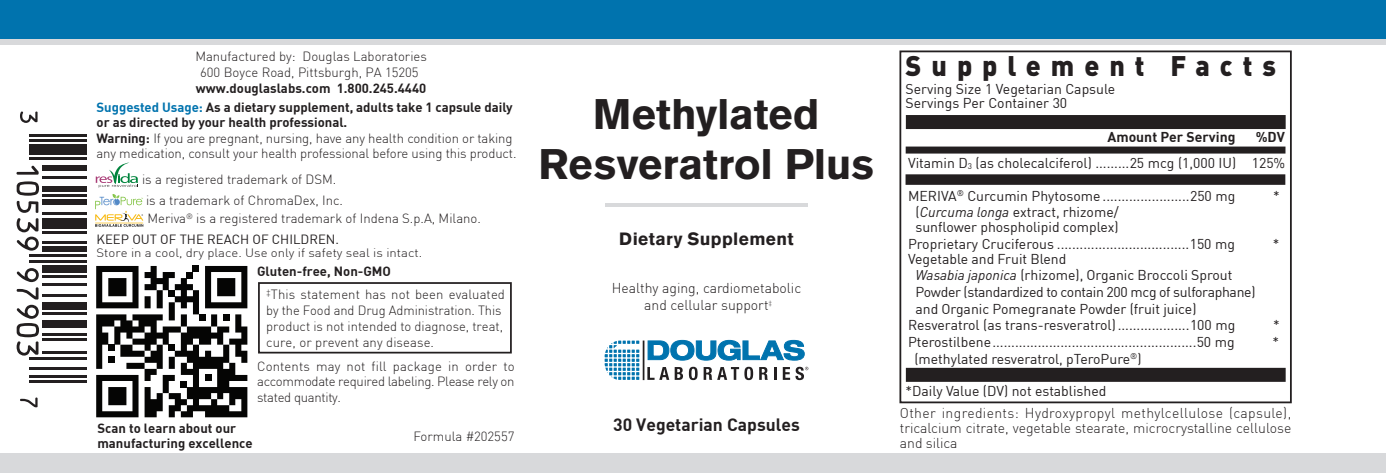
<style>
.page{position:relative;width:1386px;height:473px;background:#fff}
.page>*{position:absolute;margin:0;border:0;box-sizing:border-box;transform-origin:0 0}
.t1{font:900 42px/50.4px "Akzidenz Grotesk";letter-spacing:-.005em;color:#231f20;text-align:center}
.t2{font:900 28px "DIN";letter-spacing:.37em;color:#231f20;scale:.96 1}
.t3{font:700 17.5px "DIN";color:#231f20}
.t4{font:900 17.5px "Akzidenz Grotesk";letter-spacing:.02em;color:#231f20}
.t5{font:14px/14.7px "DIN";color:#231f20}
.t6{font:300 14px/14.7px "DIN";color:#231f20;text-align:justify}
.t7{font:14px "DIN";letter-spacing:-.02em;color:#231f20}
.t8{font:700 14px "DIN";color:#231f20}
.t9{font:300 13.3px/15.4px "DIN";letter-spacing:-.01em;color:#231f20}
.t10{font:300 13.3px/15.8px "DIN";color:#231f1f}
.t11{font:700 13.3px/15.8px "DIN";color:#231f20}
.t12{font:300 11.9px "DIN";color:#231f20;scale:1.1 1}
.t13{font:300 5.95px "DIN";color:#231f20}
.s1{font-weight:700;color:#0073ae}
.s2{font-weight:700}
.s3{font-weight:400}
.s4{font-weight:700;color:#231f20}
.s5{font-style:italic}
</style>
<div class="page">
<div style="left:899px;top:50px;width:393px;height:353px;background:#fff;border:2px solid #231f20"></div>
<div style="left:906px;top:367px;width:380px;height:14px;background:#231f20"></div>
<div style="left:906px;top:146px;width:379px;height:7px;background:#231f20"></div>
<div style="left:906px;top:174px;width:379px;height:11px;background:#231f20"></div>
<div style="left:906px;top:115px;width:380px;height:14px;background:#231f20"></div>
<svg style="left:95px;top:194px;width:48px;height:33px"></svg>
<svg style="left:96px;top:162px;width:42px;height:25px"></svg>
<hr style="left:643px;top:340px;width:1px;height:40px;background:#231f20">
<svg style="left:647px;top:339px;width:161px;height:41px"></svg>
<svg style="left:605px;top:340px;width:34px;height:39px"></svg>
<div style="left:0;top:453px;width:1386px;height:19px;background:#d8d9db"></div>
<div style="left:0;top:0;width:1386px;height:39px;background:#0073ae"></div>
<div style="left:0;top:39px;width:1386px;height:6px;background:#d8d9db"></div>
<svg style="left:96px;top:266px;width:151px;height:151px"></svg>
<hr style="left:605px;top:203px;width:203px;height:4px;background:#d8d9db">
<div style="left:258px;top:282px;width:254px;height:71px;border:2px solid #231f20"></div>
<svg style="left:20px;top:111px;width:18px;height:12px"></svg>
<hr style="left:30px;top:134px;width:57px;height:2px;background:#231f20">
<hr style="left:30px;top:139px;width:57px;height:3px;background:#231f20">
<div style="left:30px;top:144px;width:57px;height:11px;background:#231f20"></div>
<hr style="left:30px;top:157px;width:57px;height:3px;background:#231f20">
<svg style="left:17px;top:166px;width:22px;height:8px"></svg>
<div style="left:43px;top:166px;width:44px;height:5px;background:#231f20"></div>
<hr style="left:43px;top:176px;width:44px;height:2px;background:#231f20">
<div style="left:43px;top:186px;width:44px;height:6px;background:#231f20"></div>
<hr style="left:43px;top:194px;width:44px;height:3px;background:#231f20">
<div style="left:43px;top:199px;width:44px;height:6px;background:#231f20"></div>
<hr style="left:43px;top:212px;width:44px;height:3px;background:#231f20">
<div style="left:43px;top:218px;width:44px;height:10px;background:#231f20"></div>
<hr style="left:43px;top:231px;width:44px;height:2px;background:#231f20">
<svg style="left:17px;top:181px;width:22px;height:69px"></svg>
<hr style="left:43px;top:241px;width:44px;height:3px;background:#231f20">
<div style="left:43px;top:247px;width:44px;height:5px;background:#231f20"></div>
<hr style="left:30px;top:254px;width:57px;height:3px;background:#231f20">
<hr style="left:30px;top:260px;width:57px;height:2px;background:#231f20">
<div style="left:43px;top:265px;width:44px;height:8px;background:#231f20"></div>
<hr style="left:43px;top:275px;width:44px;height:3px;background:#231f20">
<hr style="left:43px;top:283px;width:44px;height:3px;background:#231f20">
<hr style="left:43px;top:294px;width:44px;height:2px;background:#231f20">
<div style="left:43px;top:302px;width:44px;height:7px;background:#231f20"></div>
<hr style="left:43px;top:312px;width:44px;height:3px;background:#231f20">
<div style="left:43px;top:320px;width:44px;height:8px;background:#231f20"></div>
<hr style="left:43px;top:333px;width:44px;height:3px;background:#231f20">
<svg style="left:17px;top:268px;width:22px;height:87px"></svg>
<hr style="left:43px;top:338px;width:44px;height:3px;background:#231f20">
<hr style="left:43px;top:351px;width:44px;height:3px;background:#231f20">
<hr style="left:30px;top:357px;width:57px;height:2px;background:#231f20">
<hr style="left:30px;top:367px;width:57px;height:2px;background:#231f20">
<hr style="left:30px;top:375px;width:57px;height:2px;background:#231f20">
<hr style="left:30px;top:380px;width:57px;height:3px;background:#231f20">
<svg style="left:20px;top:397px;width:18px;height:10px"></svg>
<p class="t9" style="left:195px;top:48px;width:233px;text-align:center">Manufactured by: Douglas Laboratories<br>600 Boyce Road, Pittsburgh, PA 15205</p>
<p class="t11" style="left:196px;top:79px;width:232px">www.douglaslabs.com 1.800.245.4440</p>
<p class="t9" style="left:97px;top:99px;width:422px"><span class="s1">Suggested Usage:</span> <span class="s2">As a dietary supplement, adults take 1 capsule daily or as directed by your health professional.<br>Warning:</span> If you are pregnant, nursing, have any health condition or taking any medication, consult your health professional before using this product.</p>
<p class="t9" style="left:142px;top:168px;width:202px;line-height:21.7px">is a registered trademark of DSM. is a trademark of ChromaDex, Inc.</p>
<p class="t9" style="left:97px;top:208px;width:386px;line-height:20.7px;text-indent:51px">Meriva<sup>®</sup> is a registered trademark of Indena S.p.A, Milano.<br><span class="s3">KEEP OUT OF THE REACH OF CHILDREN.</span></p>
<p class="t12" style="left:97px;top:246px;width:298px">Store in a cool, dry place. Use only if safety seal is intact.</p>
<p class="t10" style="left:266px;top:259px;width:240px;line-height:23.1px;text-indent:-9px"><span class="s4">Gluten-free, Non-GMO<br></span><sup>‡</sup>This statement has not been evaluated</p>
<p class="t10" style="left:266px;top:302px;width:239px">by the Food and Drug Administration. This product is not intended to diagnose, treat, cure, or prevent any disease.</p>
<p class="t9" style="left:257px;top:357px;width:259px;text-align:justify">Contents may not fill package in order to accommodate required labeling. Please rely on stated quantity.</p>
<p class="t9" style="left:414px;top:428px;width:103px">Formula #202557</p>
<p class="t11" style="left:97px;top:419px;width:157px">Scan to learn about our manufacturing excellence</p>
<h1 class="t1" style="left:538px;top:88px;width:338px">Methylated<br>Resveratrol Plus</h1>
<p class="t4" style="left:619px;top:228px;width:176px">Dietary Supplement</p>
<p class="t6" style="left:612px;top:280px;width:191px;line-height:16.8px;text-align:center">Healthy aging, cardiometabolic and cellular support</p>
<p class="t13" style="left:769px;top:299px;width:5px">‡</p>
<p class="t3" style="left:613px;top:413px;width:188px">30 Vegetarian Capsules</p>
<h2 class="t2" style="left:906px;top:47px;width:387px">Supplement Facts</h2>
<p class="t5" style="left:906px;top:81px;width:211px">Serving Size 1 Vegetarian Capsule<br>Servings Per Container 30</p>
<p class="t8" style="left:1108px;top:128px;width:129px">Amount Per Serving</p>
<p class="t8" style="left:1256px;top:128px;width:31px">%DV</p>
<p class="t5" style="left:908px;top:155px;width:379px">Vitamin D<sub>3</sub> (as cholecalciferol) .........25 mcg (1,000 IU) 125%</p>
<p class="t5" style="left:908px;top:188px;width:329px">MERIVA<sup>®</sup> Curcumin Phytosome .......................250 mg</p>
<p class="t5" style="left:1273px;top:188px;width:8px">*</p>
<p class="t5" style="left:916px;top:205px;width:205px">(<span class="s5">Curcuma longa</span> extract, rhizome/ sunflower phospholipid complex)</p>
<p class="t5" style="left:908px;top:236px;width:328px">Proprietary Cruciferous ...................................150 mg</p>
<p class="t5" style="left:1273px;top:236px;width:8px">*</p>
<p class="t5" style="left:908px;top:251px;width:160px">Vegetable and Fruit Blend</p>
<p class="t5" style="left:916px;top:267px;width:318px"><span class="s5">Wasabia japonica</span> (rhizome), Organic Broccoli Sprout</p>
<p class="t7" style="left:915px;top:283px;width:342px">Powder (standardized to contain 200 mcg of sulforaphane)</p>
<p class="t5" style="left:915px;top:301px;width:283px">and Organic Pomegranate Powder (fruit juice)</p>
<p class="t5" style="left:908px;top:317px;width:329px">Resveratrol (as trans-resveratrol) ...................100 mg</p>
<p class="t5" style="left:1273px;top:317px;width:8px">*</p>
<p class="t5" style="left:908px;top:334px;width:328px">Pterostilbene......................................................50 mg</p>
<p class="t5" style="left:1273px;top:334px;width:8px">*</p>
<p class="t5" style="left:914px;top:351px;width:229px">(methylated resveratrol, pTeroPure<sup>®</sup>)</p>
<p class="t5" style="left:906px;top:383px;width:202px">*Daily Value (DV) not established</p>
<p class="t6" style="left:900px;top:405px;width:393px">Other ingredients: Hydroxypropyl methylcellulose (capsule), tricalcium citrate, vegetable stearate, microcrystalline cellulose and silica</p>
</div>
